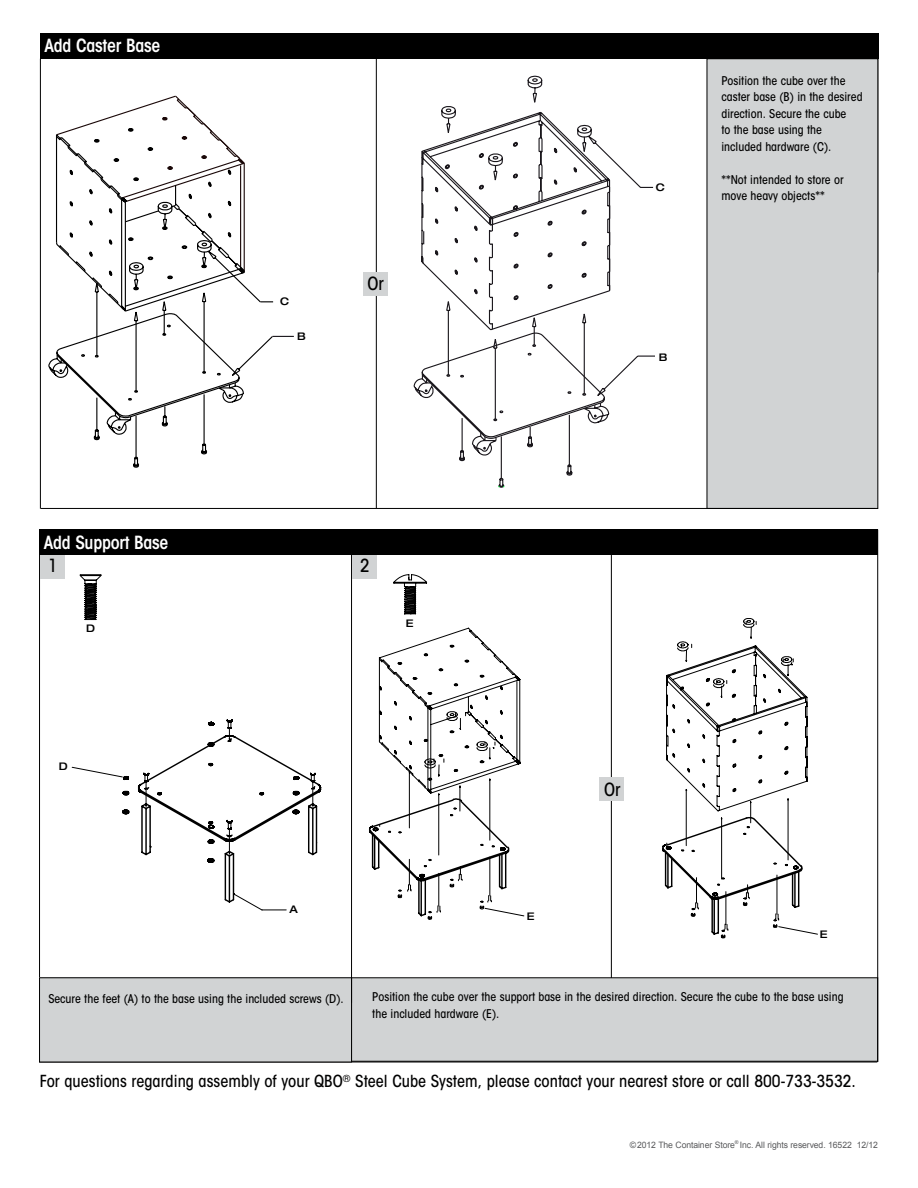
<style>
.page{position:relative;width:918px;height:1188px;background:#fff}
.page>*{position:absolute;margin:0;border:0;box-sizing:border-box;transform-origin:0 0}
.t1{font:600 condensed 18px "ITC Avant Garde Std";letter-spacing:-.015em;color:#fff}
.t2{font:500 condensed 18px "ITC Avant Garde Std";color:#000}
.t3{font:18px "Minion Pro";color:#fff}
.t4{font:500 condensed 16.5px "ITC Avant Garde Std";color:#000101}
.t5{font:500 condensed 12px/16.5px "ITC Avant Garde Std";color:#000}
.t6{font:500 expanded 10.5px "Helvetica Neue LT Std";color:#000}
.t7{font:8.85px "Arial";letter-spacing:-.01em;color:#58595b}
.s1{font-family:"ITC Avant Garde Std";font-weight:500;font-stretch:condensed;color:#000}
</style>
<div class="page">
<hr style="left:611px;top:555px;width:1px;height:423px;background:#000">
<div style="left:352px;top:978px;width:526px;height:83px;background:#d1d3d4"></div>
<div style="left:351px;top:977px;width:527px;height:85px;border:1px solid #000"></div>
<div style="left:40px;top:33px;width:838px;height:26px;background:#000"></div>
<hr style="left:40px;top:59px;width:1px;height:450px;background:#000">
<div style="left:707px;top:59px;width:171px;height:449px;background:#d1d3d4"></div>
<hr style="left:41px;top:508px;width:834px;height:1px;background:#000">
<div style="left:39px;top:530px;width:838px;height:25px;background:#000"></div>
<hr style="left:39px;top:555px;width:1px;height:450px;background:#000">
<div style="left:40px;top:555px;width:24px;height:24px;background:#d1d3d4"></div>
<hr style="left:39px;top:1062px;width:838px;height:1px;background:#000">
<div style="left:40px;top:978px;width:312px;height:84px;background:#d1d3d4"></div>
<div style="left:39px;top:977px;width:313px;height:85px;border:1px solid #000"></div>
<hr style="left:351px;top:553px;width:1px;height:450px;background:#000">
<hr style="left:877px;top:530px;width:1px;height:532px;background:#000">
<div style="left:352px;top:555px;width:24px;height:24px;background:#d1d3d4"></div>
<hr style="left:376px;top:59px;width:1px;height:449px;background:#000">
<div style="left:363px;top:272px;width:25px;height:23px;background:#d1d3d4"></div>
<svg style="left:413px;top:144px;width:28px;height:252px"></svg>
<svg style="left:441px;top:75px;width:214px;height:346px"></svg>
<svg style="left:421px;top:313px;width:184px;height:175px"></svg>
<svg style="left:48px;top:95px;width:246px;height:373px"></svg>
<svg style="left:72px;top:719px;width:250px;height:191px"></svg>
<svg style="left:79px;top:574px;width:23px;height:47px"></svg>
<svg style="left:393px;top:574px;width:35px;height:41px"></svg>
<svg style="left:369px;top:657px;width:10px;height:213px"></svg>
<svg style="left:379px;top:618px;width:376px;height:320px"></svg>
<svg style="left:661px;top:621px;width:157px;height:314px"></svg>
<h1 class="t1" style="left:45px;top:35px;width:117px">Add Caster Base</h1>
<p class="t6" style="left:280px;top:295px;width:11px">C</p>
<p class="t6" style="left:297px;top:329px;width:10px">B</p>
<h1 class="t2" style="left:368px;top:273px;width:18px">Or</h1>
<p class="t6" style="left:656px;top:180px;width:11px">C</p>
<p class="t5" style="left:721px;top:72px;width:143px">Position the cube over the caster base (B) in the desired direction. Secure the cube<br>to the base using the included hardware (C).</p>
<p class="t5" style="left:721px;top:171px;width:124px">**Not intended to store or move heavy objects**</p>
<p class="t6" style="left:659px;top:351px;width:10px">B</p>
<h1 class="t1" style="left:44px;top:531px;width:126px">Add Support Base</h1>
<h1 class="t3" style="left:40px;top:554px;width:20px">1<span class="s1">1</span></h1>
<p class="t6" style="left:86px;top:621px;width:10px">D</p>
<h1 class="t2" style="left:360px;top:555px;width:11px">2</h1>
<p class="t6" style="left:406px;top:617px;width:9px">E</p>
<p class="t6" style="left:59px;top:759px;width:10px">D</p>
<h1 class="t2" style="left:604px;top:778px;width:18px">Or</h1>
<p class="t6" style="left:290px;top:902px;width:10px">A</p>
<p class="t5" style="left:48px;top:990px;width:297px">Secure the feet (A) to the base using the included screws (D).</p>
<p class="t6" style="left:527px;top:909px;width:9px">E</p>
<p class="t6" style="left:820px;top:928px;width:9px">E</p>
<p class="t5" style="left:372px;top:988px;width:473px">Position the cube over the support base in the desired direction. Secure the cube to the base using the included hardware (E).</p>
<h2 class="t4" style="left:40px;top:1071px;width:818px">For questions regarding assembly of your QBO<sup>®</sup> Steel Cube System, please contact your nearest store or call 800-733-3532.</h2>
<p class="t7" style="left:630px;top:1139px;width:250px">©2012 The Container Store<sup>®</sup> Inc. All rights reserved. 16522 12/12</p>
</div>
